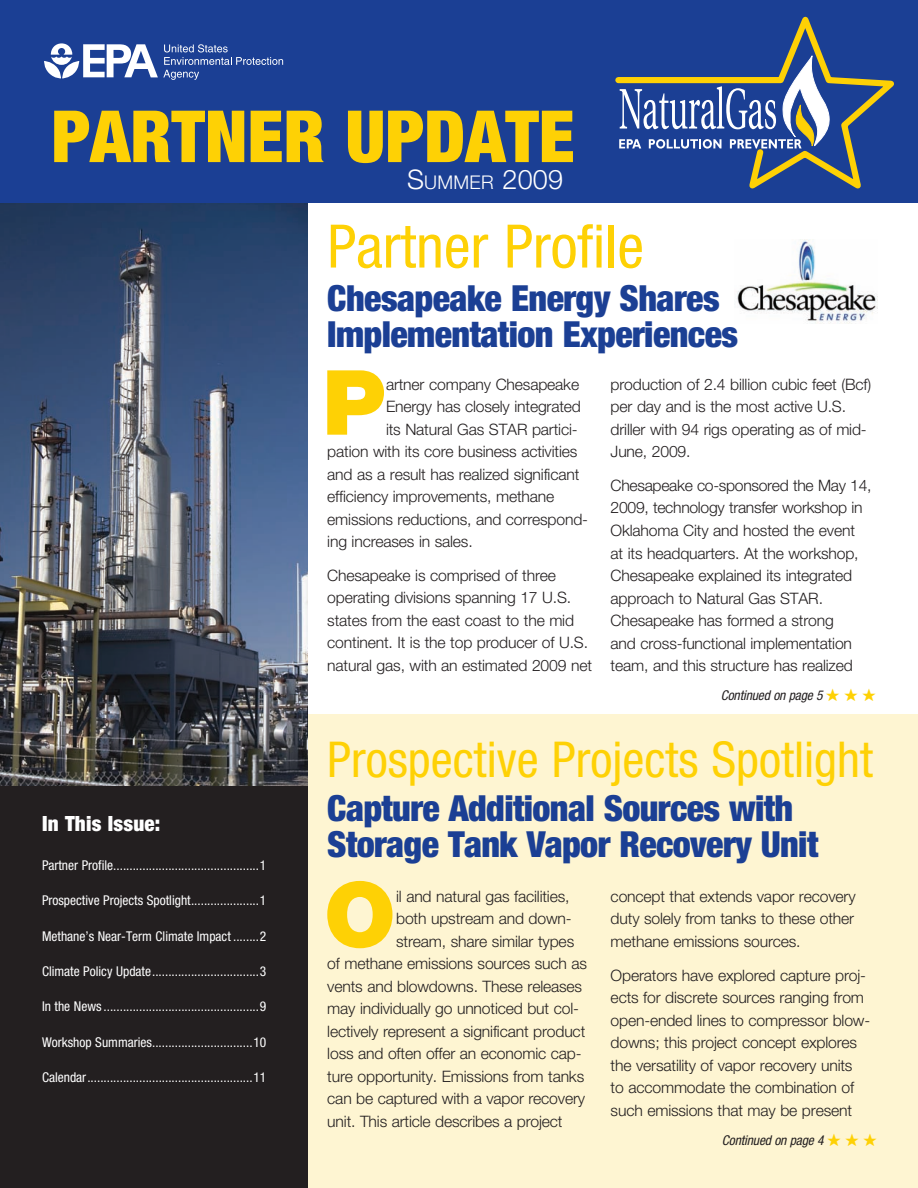
<style>
.page{position:relative;width:918px;height:1188px;background:#fff}
.page>*{position:absolute;margin:0;border:0;box-sizing:border-box;transform-origin:0 0}
.t1{font:900 90px "Helvetica Neue";color:#fed105}
.t2{font:900 condensed 72px "Helvetica Neue";color:#fed105}
.t3{font:condensed 60px "Helvetica Neue";color:#fed105}
.t4{font:condensed 49.5px "Helvetica Neue";color:#fed105}
.t5{font:900 condensed 36px/36px "Helvetica Neue";letter-spacing:-.015em;color:#1b3f94}
.t6{font:300 27px "Helvetica Neue";color:#fff}
.t7{font:900 condensed 21px "Helvetica Neue";letter-spacing:.01em;color:#fff}
.t8{font:300 15.75px/22.5px "Helvetica Neue";letter-spacing:-.01em;color:#231f20}
.t9{font:condensed 13.5px "Helvetica Neue";color:#fff}
.t10{font:italic condensed 13.5px "Helvetica Neue";letter-spacing:-.01em;color:#231f20}
.s1{font-size:18.9px}
.s2{color:#fed105}
</style>
<div class="page">
<img style="left:737px;top:239px;width:141px;height:85px">
<div style="left:308px;top:714px;width:610px;height:474px;background:#fef5d2"></div>
<img style="left:0;top:202px;width:308px;height:584px">
<div style="left:0;top:0;width:918px;height:202px;background:#1b3f94"></div>
<svg style="left:615px;top:16px;width:279px;height:173px"></svg>
<svg style="left:619px;top:53px;width:218px;height:96px"></svg>
<div style="left:0;top:786px;width:308px;height:402px;background:#231f20"></div>
<svg style="left:44px;top:43px;width:239px;height:37px"></svg>
<h2 class="t2" style="left:52px;top:92px;width:525px">PARTNER UPDATE</h2>
<h3 class="t6" style="left:407px;top:162px;width:158px">S<span class="s1">UMMER</span> 2009</h3>
<h3 class="t3" style="left:327px;top:212px;width:318px">Partner Profile</h3>
<h3 class="t5" style="left:327px;top:280px;width:412px">Chesapeake Energy Shares<br>Implementation Experiences</h3>
<h1 class="t1" style="left:322px;top:349px;width:65px">P</h1>
<p class="t8" style="left:386px;top:372px;width:195px">artner company Chesapeake</p>
<p class="t8" style="left:611px;top:373px;width:262px">production of 2.4 billion cubic feet (Bcf) per day and is the most active U.S. driller with 94 rigs operating as of mid-<br>June, 2009.</p>
<p class="t8" style="left:611px;top:474px;width:262px">Chesapeake co-sponsored the May 14, 2009, technology transfer workshop in Oklahoma City and hosted the event at its headquarters. At the workshop, Chesapeake explained its integrated approach to Natural Gas STAR.<br>Chesapeake has formed a strong<br>and cross-functional implementation team, and this structure has realized</p>
<p class="t8" style="left:386px;top:395px;width:197px">Energy has closely integrated</p>
<p class="t8" style="left:386px;top:418px;width:193px">its Natural Gas STAR partici-</p>
<p class="t8" style="left:327px;top:440px;width:252px">pation with its core business activities</p>
<p class="t8" style="left:327px;top:463px;width:254px">and as a result has realized significant</p>
<p class="t8" style="left:327px;top:485px;width:229px">efficiency improvements, methane</p>
<p class="t8" style="left:327px;top:508px;width:262px">emissions reductions, and correspond-</p>
<p class="t8" style="left:327px;top:530px;width:147px">ing increases in sales.</p>
<p class="t8" style="left:327px;top:564px;width:266px">Chesapeake is comprised of three operating divisions spanning 17 U.S. states from the east coast to the mid continent. It is the top producer of U.S. natural gas, with an estimated 2009 net</p>
<h3 class="t7" style="left:42px;top:810px;width:120px">In This Issue:</h3>
<p class="t9" style="left:42px;top:857px;width:226px">Partner Profile .............................................1</p>
<p class="t9" style="left:42px;top:892px;width:226px">Prospective Projects Spotlight .....................1</p>
<p class="t9" style="left:42px;top:928px;width:226px">Methane’s Near-Term Climate Impact ........2</p>
<p class="t9" style="left:42px;top:963px;width:226px">Climate Policy Update .................................3</p>
<p class="t9" style="left:42px;top:999px;width:226px">In the News ................................................9</p>
<p class="t9" style="left:42px;top:1034px;width:226px">Workshop Summaries ...............................10</p>
<p class="t9" style="left:42px;top:1070px;width:226px">Calendar ...................................................11</p>
<p class="t10" style="left:721px;top:687px;width:157px">Continued on page 5 <span class="s2">★</span> <span class="s2">★</span> <span class="s2">★</span></p>
<h3 class="t4" style="left:327px;top:731px;width:547px">Prospective Projects Spotlight</h3>
<h3 class="t5" style="left:327px;top:789px;width:493px">Capture Additional Sources with<br>Storage Tank Vapor Recovery Unit</h3>
<h1 class="t1" style="left:324px;top:861px;width:73px">O</h1>
<p class="t8" style="left:396px;top:885px;width:175px">il and natural gas facilities,</p>
<p class="t8" style="left:396px;top:907px;width:177px">both upstream and down-</p>
<p class="t8" style="left:396px;top:930px;width:180px">stream, share similar types</p>
<p class="t8" style="left:327px;top:952px;width:261px">of methane emissions sources such as</p>
<p class="t8" style="left:327px;top:975px;width:256px">vents and blowdowns. These releases</p>
<p class="t8" style="left:327px;top:997px;width:253px">may individually go unnoticed but col-</p>
<p class="t8" style="left:327px;top:1020px;width:260px">lectively represent a significant product</p>
<p class="t8" style="left:327px;top:1042px;width:256px">loss and often offer an economic cap-</p>
<p class="t8" style="left:327px;top:1065px;width:258px">ture opportunity. Emissions from tanks</p>
<p class="t8" style="left:327px;top:1087px;width:259px">can be captured with a vapor recovery</p>
<p class="t8" style="left:327px;top:1110px;width:237px">unit. This article describes a project</p>
<p class="t8" style="left:611px;top:885px;width:246px;text-align:justify">concept that extends vapor recovery duty solely from tanks to these other methane emissions sources.</p>
<p class="t8" style="left:611px;top:963px;width:261px">Operators have explored capture proj&shy;ects for discrete sources ranging from open-ended lines to compressor blow&shy;downs; this project concept explores the versatility of vapor recovery units<br>to accommodate the combination of such emissions that may be present</p>
<p class="t10" style="left:722px;top:1133px;width:157px">Continued on page 4 <span class="s2">★</span> <span class="s2">★</span> <span class="s2">★</span></p>
</div>
